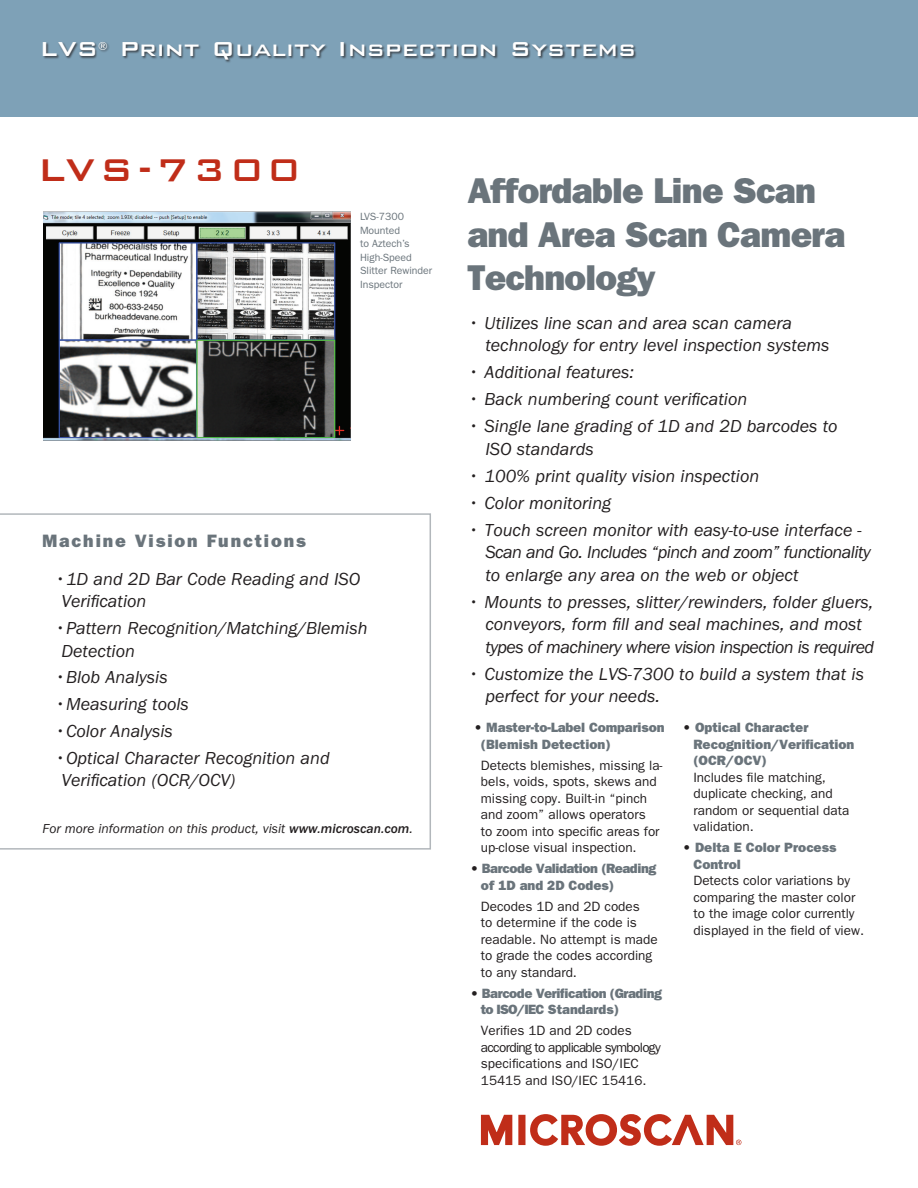
<style>
.page{position:relative;width:918px;height:1188px;background:#fff}
.page>*{position:absolute;margin:0;border:0;box-sizing:border-box;transform-origin:0 0}
.t1{font:500 42px "Bank Gothic BT";letter-spacing:.11em;color:#c02d19}
.t2{font:36px/43.2px "ITC Franklin Gothic Std Hvy";letter-spacing:-.02em;color:#6a747b}
.t3{font:500 27px "Bank Gothic BT";color:#fff}
.t4{font:italic 18px/22.5px "ITC Franklin Gothic Std";color:#231f20}
.t5{font:18px "ITC Franklin Gothic Std Hvy";letter-spacing:.105em;color:#6a747b}
.t6{font:13.5px/16.5px "ITC Franklin Gothic Std";color:#231f20}
.t7{font:13.5px/16.5px "ITC Franklin Gothic Std Hvy";color:#6a747b}
.t8{font:13.5px/16.5px "ITC Franklin Gothic Std Hvy";letter-spacing:-.03em;color:#6a747b}
.t9{font:italic 13.5px "ITC Franklin Gothic Std";color:#231f20}
.t10{font:500 11.4px "Bank Gothic BT";color:#fff}
.t11{font:10.5px/13.5px "ITC Franklin Gothic Std";color:#6a747b}
.s1{font-family:"ITC Franklin Gothic Std Med It";font-style:normal}
.s2{color:#231f20}
</style>
<div class="page">
<svg style="left:0;top:513px;width:431px;height:337px"></svg>
<div style="left:0;top:0;width:918px;height:117px;background:#7ea1b7"></div>
<div style="left:43px;top:41px;width:594px;height:22px;background:#231f20;opacity:.7"></div>
<svg style="left:481px;top:1114px;width:32px;height:32px"></svg>
<div style="left:518px;top:1115px;width:7px;height:30px;border:4px solid #c02d19"></div>
<svg style="left:530px;top:1114px;width:211px;height:32px"></svg>
<img style="left:44px;top:212px;width:307px;height:229px">
<h3 class="t3" style="left:40px;top:35px;width:60px">LVS</h3>
<p class="t10" style="left:98px;top:41px;width:11px">®</p>
<h3 class="t3" style="left:119px;top:35px;width:518px">Print Quality Inspection Systems</h3>
<h1 class="t1" style="left:38px;top:148px;width:264px">LVS-7300</h1>
<p class="t11" style="left:360px;top:210px;width:74px">LVS-7300<br>Mounted<br>to Aztech’s<br>High-Speed<br>Slitter Rewinder<br>Inspector</p>
<p class="t5" style="left:42px;top:530px;width:265px">Machine Vision Functions</p>
<p class="t4" style="left:62px;top:568px;width:300px;text-indent:-8px">•1D and 2D Bar Code Reading and ISO<br>Verification</p>
<p class="t4" style="left:62px;top:617px;width:307px;text-indent:-8px">•Pattern Recognition/Matching/Blemish<br>Detection</p>
<p class="t4" style="left:54px;top:666px;width:115px">•Blob Analysis</p>
<p class="t4" style="left:54px;top:693px;width:136px">•Measuring tools</p>
<p class="t4" style="left:54px;top:720px;width:120px">•Color Analysis</p>
<p class="t4" style="left:62px;top:747px;width:270px;text-indent:-8px">•Optical Character Recognition and<br>Verification (OCR/OCV)</p>
<p class="t9" style="left:42px;top:821px;width:372px">For more information on this product, visit <span class="s1">www.microscan.com</span>.</p>
<h2 class="t2" style="left:467px;top:170px;width:379px">Affordable Line Scan and Area Scan Camera<br>Technology</h2>
<p class="t4" style="left:485px;top:312px;width:345px;text-indent:-18px">• Utilizes line scan and area scan camera technology for entry level inspection systems</p>
<p class="t4" style="left:467px;top:361px;width:168px">• Additional features:</p>
<p class="t4" style="left:467px;top:388px;width:281px">• Back numbering count verification</p>
<p class="t4" style="left:485px;top:415px;width:354px;text-indent:-18px">• Single lane grading of 1D and 2D barcodes to<br>ISO standards</p>
<p class="t4" style="left:467px;top:465px;width:293px">• 100% print quality vision inspection</p>
<p class="t4" style="left:467px;top:492px;width:145px">• Color monitoring</p>
<p class="t4" style="left:485px;top:519px;width:387px;text-indent:-18px">• Touch screen monitor with easy-to-use interface -<br>Scan and Go. Includes “pinch and zoom” functionality to enlarge any area on the web or object</p>
<p class="t4" style="left:485px;top:591px;width:390px;text-indent:-18px">• Mounts to presses, slitter/rewinders, folder gluers, conveyors, form fill and seal machines, and most types of machinery where vision inspection is required</p>
<p class="t4" style="left:485px;top:663px;width:380px;text-indent:-18px">• Customize the LVS-7300 to build a system that is perfect for your needs.</p>
<p class="t7" style="left:481px;top:719px;width:185px;text-indent:-7px"><span class="s2">•</span> Master-to-Label Comparison (Blemish Detection)</p>
<p class="t6" style="left:481px;top:757px;width:183px">Detects blemishes, missing la&shy;bels, voids, spots, skews and missing copy. Built-in “pinch and zoom” allows operators<br>to zoom into specific areas for up-close visual inspection.</p>
<p class="t8" style="left:481px;top:860px;width:177px;text-indent:-11px"><span class="s2">•</span> Barcode Validation (Reading of 1D and 2D Codes)</p>
<p class="t6" style="left:481px;top:898px;width:178px">Decodes 1D and 2D codes<br>to determine if the code is readable. No attempt is made to grade the codes according to any standard.</p>
<p class="t8" style="left:481px;top:985px;width:183px;text-indent:-11px"><span class="s2">•</span> Barcode Verification (Grading to ISO/IEC Standards)</p>
<p class="t6" style="left:481px;top:1023px;width:181px">Verifies 1D and 2D codes according to applicable symbology specifications and ISO/IEC<br>15415 and ISO/IEC 15416.</p>
<p class="t7" style="left:693px;top:719px;width:162px;text-indent:-11px"><span class="s2">•</span> Optical Character<br>Recognition/Verification (OCR/OCV)</p>
<p class="t6" style="left:693px;top:769px;width:158px">Includes file matching, duplicate checking, and random or sequential data validation.</p>
<p class="t7" style="left:693px;top:839px;width:144px;text-indent:-11px"><span class="s2">•</span> Delta E Color Process<br>Control</p>
<p class="t6" style="left:693px;top:872px;width:172px">Detects color variations by comparing the master color to the image color currently displayed in the field of view.</p>
</div>
